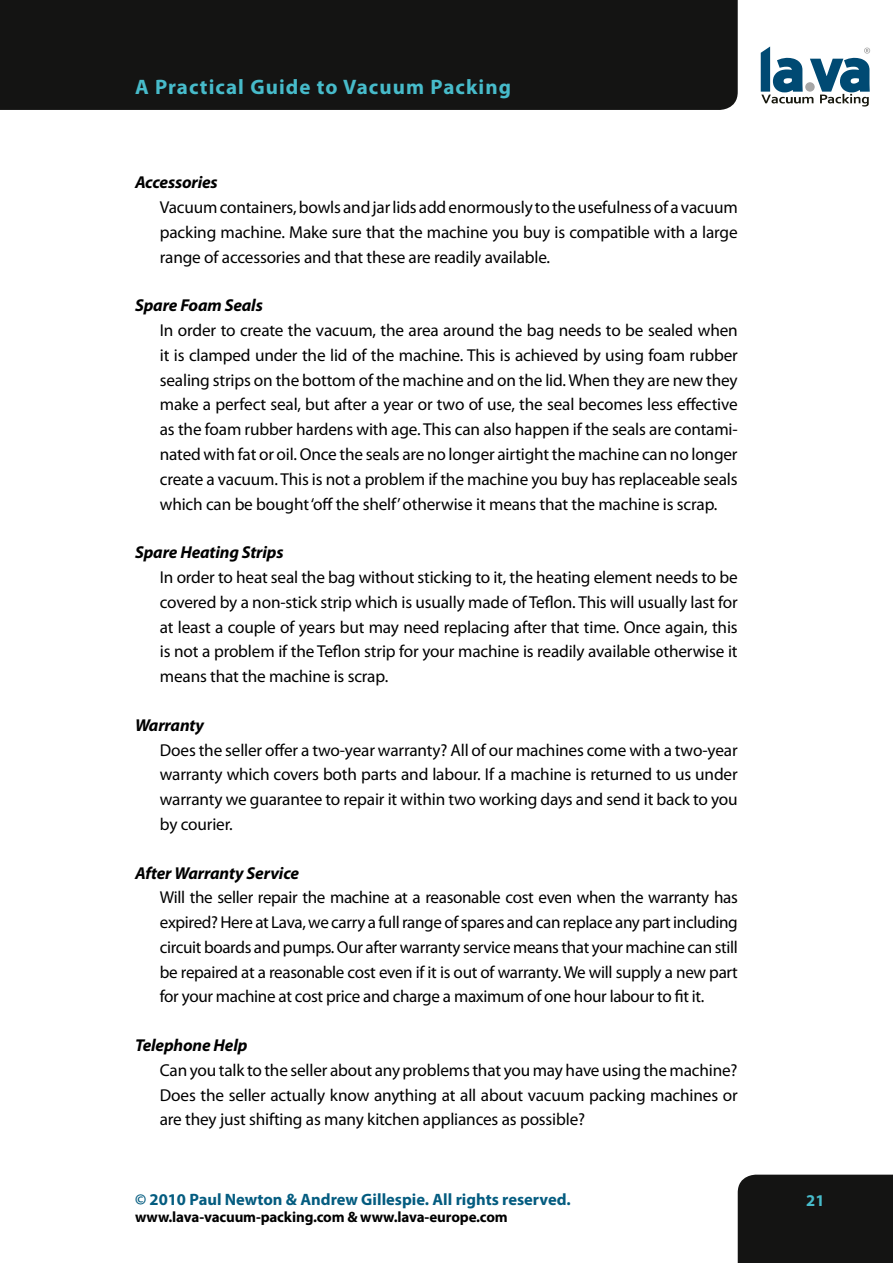
<style>
.page{position:relative;width:893px;height:1263px;background:#fff}
.page>*{position:absolute;margin:0;border:0;box-sizing:border-box;transform-origin:0 0}
.t1{font:700 21px "Myriad Pro";letter-spacing:.05em;color:#47bbca}
.t2{font:17.25px/24.8px "Myriad Pro";letter-spacing:-.01em;color:#000;text-align:justify}
.t3{font:italic 700 17.25px "Myriad Pro";letter-spacing:-.01em;color:#000}
.t4{font:700 16.5px "Myriad Pro";color:#045c80}
.t5{font:700 16.5px "Myriad Pro";color:#47bbca}
.t6{font:700 15px "Myriad Pro";letter-spacing:-.01em;color:#000}
</style>
<div class="page">
<div style="left:0;top:0;width:738px;height:110px;background:#141413"></div>
<div style="left:738px;top:1175px;width:155px;height:88px;background:#141413"></div>
<svg style="left:760px;top:46px;width:111px;height:61px"></svg>
<p class="t1" style="left:135px;top:74px;width:378px">A Practical Guide to Vacuum Packing</p>
<p class="t3" style="left:135px;top:171px;width:84px">Accessories</p>
<p class="t2" style="left:160px;top:195px;width:579px">Vacuum containers, bowls and jar lids add enormously to the usefulness of a vacuum packing machine. Make sure that the machine you buy is compatible with a large range of accessories and that these are readily available.</p>
<p class="t3" style="left:135px;top:294px;width:129px">Spare Foam Seals</p>
<p class="t2" style="left:160px;top:318px;width:579px">In order to create the vacuum, the area around the bag needs to be sealed when it is clamped under the lid of the machine. This is achieved by using foam rubber sealing strips on the bottom of the machine and on the lid. When they are new they make a perfect seal, but after a year or two of use, the seal becomes less effective as the foam rubber hardens with age. This can also happen if the seals are contami&shy;nated with fat or oil. Once the seals are no longer airtight the machine can no longer create a vacuum. This is not a problem if the machine you buy has replaceable seals which can be bought ‘off the shelf’ otherwise it means that the machine is scrap.</p>
<p class="t3" style="left:135px;top:541px;width:150px">Spare Heating Strips</p>
<p class="t2" style="left:160px;top:565px;width:579px">In order to heat seal the bag without sticking to it, the heating element needs to be covered by a non-stick strip which is usually made of Teflon. This will usually last for at least a couple of years but may need replacing after that time. Once again, this is not a problem if the Teflon strip for your machine is readily available otherwise it means that the machine is scrap.</p>
<p class="t3" style="left:135px;top:714px;width:71px">Warranty</p>
<p class="t2" style="left:160px;top:737px;width:579px">Does the seller offer a two-year warranty? All of our machines come with a two-year warranty which covers both parts and labour. If a machine is returned to us under warranty we guarantee to repair it within two working days and send it back to you by courier.</p>
<p class="t3" style="left:135px;top:861px;width:166px">After Warranty Service</p>
<p class="t2" style="left:160px;top:885px;width:579px">Will the seller repair the machine at a reasonable cost even when the warranty has expired? Here at Lava, we carry a full range of spares and can replace any part including circuit boards and pumps. Our after warranty service means that your machine can still be repaired at a reasonable cost even if it is out of warranty. We will supply a new part for your machine at cost price and charge a maximum of one hour labour to fit it.</p>
<p class="t3" style="left:135px;top:1034px;width:114px">Telephone Help</p>
<p class="t2" style="left:160px;top:1057px;width:579px">Can you talk to the seller about any problems that you may have using the machine?<br>Does the seller actually know anything at all about vacuum packing machines or are they just shifting as many kitchen appliances as possible?</p>
<p class="t4" style="left:135px;top:1189px;width:437px">© 2010 Paul Newton &amp; Andrew Gillespie. All rights reserved.</p>
<p class="t6" style="left:135px;top:1207px;width:374px">www.lava-vacuum-packing.com &amp; www.lava-europe.com</p>
<p class="t5" style="left:806px;top:1189px;width:20px">21</p>
</div>
